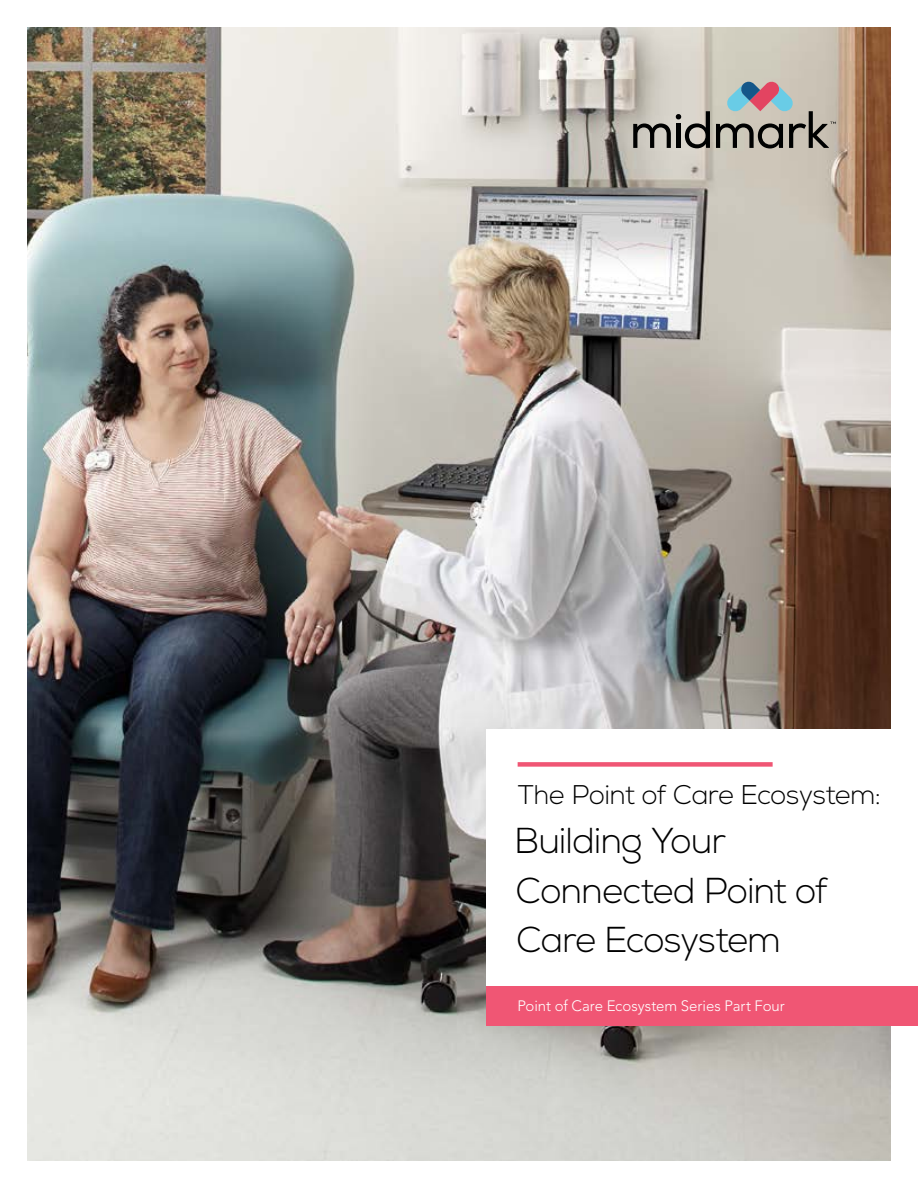
<style>
.page{position:relative;width:918px;height:1188px;background:#fff}
.page>*{position:absolute;margin:0;border:0;box-sizing:border-box;transform-origin:0 0}
.t1{font:300 36px/49.5px "Nexa";letter-spacing:-.03em;color:#000}
.t2{font:300 27px "Nexa";letter-spacing:-.025em;color:#000}
.t3{font:300 15px "Avenir";letter-spacing:-.005em;color:#fff}
</style>
<div class="page">
<img style="left:27px;top:27px;width:864px;height:1134px">
<svg style="left:633px;top:111px;width:77px;height:37px;background:#908d87"></svg>
<svg style="left:716px;top:81px;width:120px;height:67px;background:#a39f9a"></svg>
<div style="left:486px;top:986px;width:432px;height:40px;background:#f05674"></div>
<div style="left:486px;top:729px;width:432px;height:257px;background:#fff"></div>
<div style="left:518px;top:762px;width:255px;height:5px;background:#f05674"></div>
<p class="t2" style="left:518px;top:779px;width:365px">The Point of Care Ecosystem:</p>
<p class="t1" style="left:514px;top:817px;width:315px">Building Your<br>Connected Point of<br>Care Ecosystem</p>
<p class="t3" style="left:518px;top:997px;width:269px">Point of Care Ecosystem Series Part Four</p>
</div>
